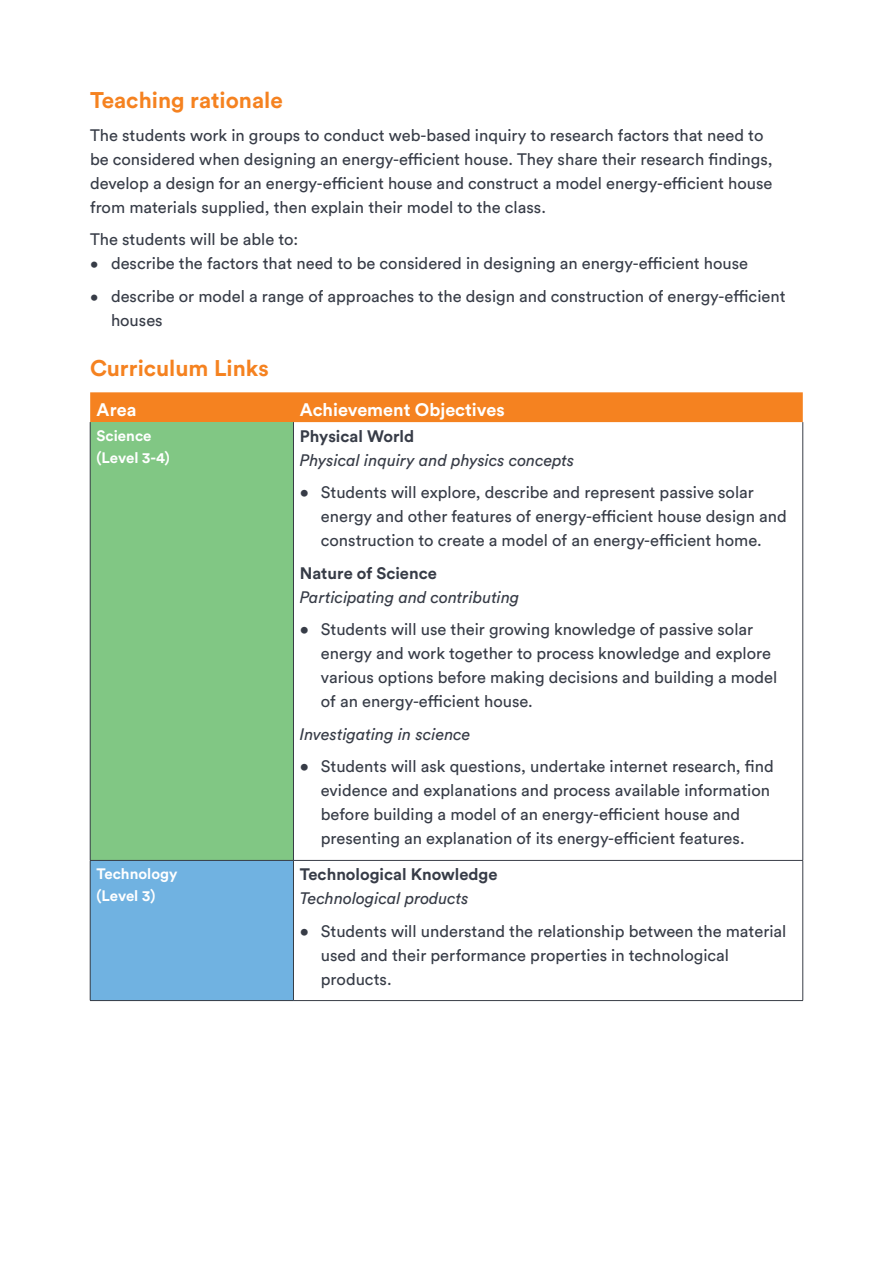
<style>
.page{position:relative;width:893px;height:1263px;background:#fff}
.page>*{position:absolute;margin:0;border:0;box-sizing:border-box;transform-origin:0 0}
.t1{font:700 22.5px "Circular Std";color:#f58220}
.t2{font:700 18px "Circular Std";color:#fff}
.t3{font:16.5px/24px "Circular Std";color:#373c47}
.t4{font:16.5px/24px "Circular Pro";color:#373c47}
.t5{font:italic 16.5px "Circular Std";color:#373c47}
.t6{font:700 16.5px "Circular Std";color:#373c47}
.t7{font:700 15px/22.5px "Circular Std";color:#fff}
.s1{font-family:"Circular Std";font-size:15px}
</style>
<div class="page">
<div style="left:90px;top:392px;width:713px;height:30px;background:#f58220"></div>
<div style="left:90px;top:422px;width:203px;height:438px;background:#81c784"></div>
<div style="left:90px;top:860px;width:203px;height:140px;background:#70b2e1"></div>
<hr style="left:90px;top:422px;width:1px;height:438px;background:#383d46">
<hr style="left:90px;top:860px;width:203px;height:1px;background:#383d46">
<hr style="left:90px;top:861px;width:1px;height:139px;background:#383d46">
<hr style="left:90px;top:1000px;width:203px;height:1px;background:#383d46">
<hr style="left:293px;top:422px;width:1px;height:438px;background:#383d46">
<hr style="left:802px;top:422px;width:1px;height:438px;background:#383d46">
<hr style="left:293px;top:860px;width:510px;height:1px;background:#383d46">
<hr style="left:293px;top:861px;width:1px;height:139px;background:#383d46">
<hr style="left:802px;top:861px;width:1px;height:139px;background:#383d46">
<hr style="left:293px;top:1000px;width:510px;height:1px;background:#383d46">
<h1 class="t1" style="left:90px;top:86px;width:194px">Teaching rationale</h1>
<p class="t4" style="left:90px;top:122px;width:684px">The students work in groups to conduct web-based inquiry to research factors that need to be considered when designing an energy-efficient house. They share their research findings, develop a design for an energy-efficient house and construct a model energy-efficient house from materials supplied, then explain their model to the class.</p>
<p class="t4" style="left:90px;top:227px;width:210px">The students will be able to:</p>
<p class="t4" style="left:90px;top:251px;width:660px"><span class="s1">•</span> describe the factors that need to be considered in designing an energy-efficient house</p>
<p class="t4" style="left:111px;top:283px;width:676px;text-indent:-21px"><span class="s1">•</span> describe or model a range of approaches to the design and construction of energy-efficient houses</p>
<h1 class="t1" style="left:90px;top:353px;width:180px">Curriculum Links</h1>
<p class="t2" style="left:97px;top:398px;width:41px">Area</p>
<p class="t2" style="left:300px;top:398px;width:206px">Achievement Objectives</p>
<p class="t7" style="left:97px;top:424px;width:75px">Science (Level 3-4)</p>
<p class="t6" style="left:300px;top:425px;width:116px">Physical World</p>
<p class="t5" style="left:300px;top:450px;width:276px">Physical inquiry and physics concepts</p>
<p class="t3" style="left:321px;top:480px;width:467px;text-indent:-21px">• Students will explore, describe and represent passive solar energy and other features of energy-efficient house design and construction to create a model of an energy-efficient home.</p>
<p class="t6" style="left:300px;top:562px;width:138px">Nature of Science</p>
<p class="t5" style="left:300px;top:587px;width:221px">Participating and contributing</p>
<p class="t3" style="left:321px;top:617px;width:458px;text-indent:-21px">• Students will use their growing knowledge of passive solar energy and work together to process knowledge and explore various options before making decisions and building a model of an energy-efficient house.</p>
<p class="t5" style="left:300px;top:724px;width:172px">Investigating in science</p>
<p class="t3" style="left:321px;top:754px;width:454px;text-indent:-21px">• Students will ask questions, undertake internet research, find evidence and explanations and process available information before building a model of an energy-efficient house and presenting an explanation of its energy-efficient features.</p>
<p class="t7" style="left:97px;top:862px;width:82px">Technology (Level 3)</p>
<p class="t6" style="left:300px;top:864px;width:199px">Technological Knowledge</p>
<p class="t5" style="left:300px;top:888px;width:170px">Technological products</p>
<p class="t3" style="left:321px;top:919px;width:467px;text-indent:-21px">• Students will understand the relationship between the material used and their performance properties in technological products.</p>
</div>
